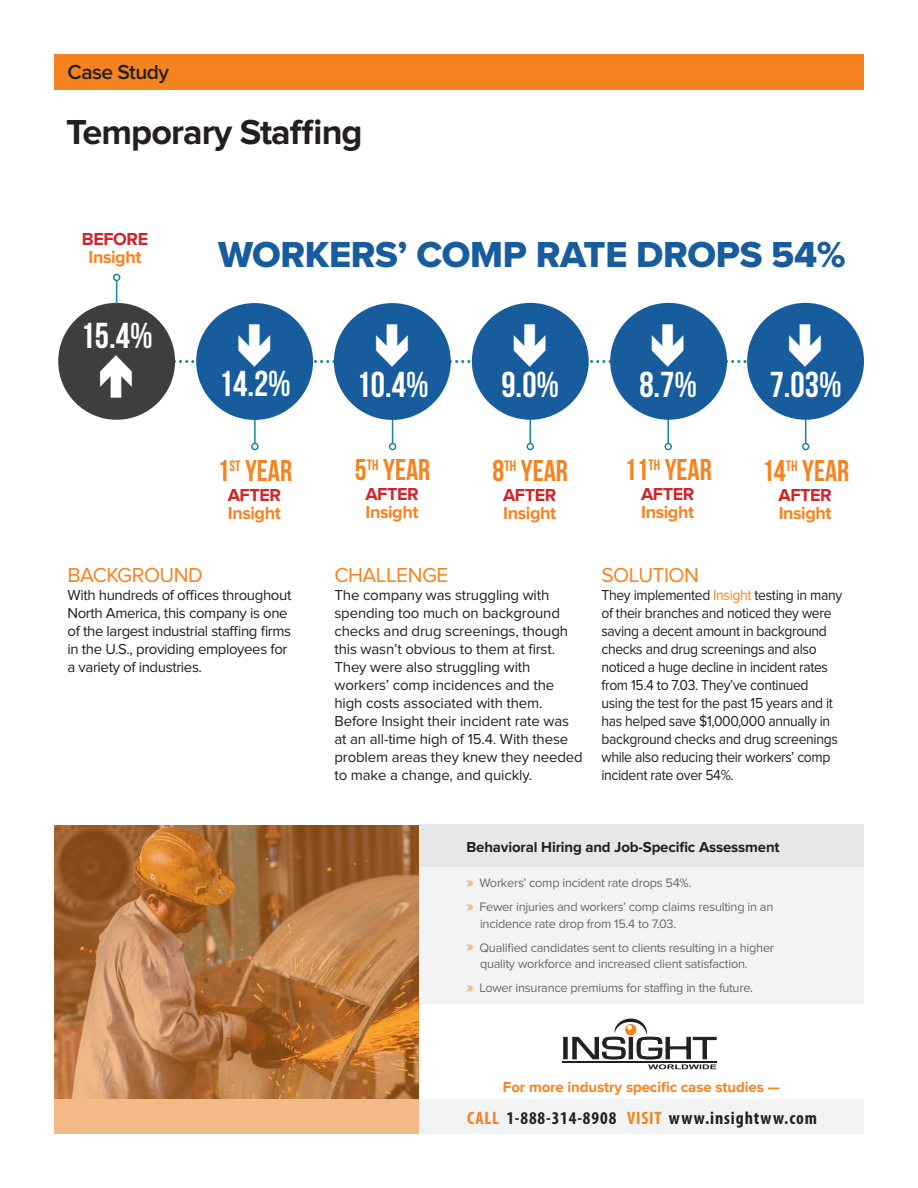
<style>
.page{position:relative;width:918px;height:1188px;background:#fff}
.page>*{position:absolute;margin:0;border:0;box-sizing:border-box;transform-origin:0 0}
.t1{font:37.5px "Proxima Nova Extrabld";letter-spacing:-.01em;color:#175d9e}
.t2{font:36px "Bebas Neue";color:#fff}
.t3{font:700 36px "Proxima Nova";letter-spacing:-.025em;color:#231f20}
.t4{font:30px "Bebas Neue";color:#f58320}
.t5{font:21px "Proxima Nova";letter-spacing:-.025em;color:#f58320}
.t6{font:600 21px "Proxima Nova";letter-spacing:-.025em;color:#231f20}
.t7{font:700 18px "Proxima Nova";letter-spacing:-.025em;color:#f58320}
.t8{font:700 condensed 18px "Myriad Pro";letter-spacing:.05em;color:#231f20}
.t9{font:700 18px "Proxima Nova";letter-spacing:-.025em;color:#d1232a}
.t10{font:15px/18px "Proxima Nova";letter-spacing:-.025em;color:#231f20}
.t11{font:15px/18px "Proxima Nova";letter-spacing:-.025em;color:#231f20;scale:.93 1}
.t12{font:700 15px "Proxima Nova";letter-spacing:-.01em;color:#231f20}
.t13{font:700 15px "Proxima Nova";letter-spacing:-.005em;color:#f58320}
.t14{font:12.75px/24px "Proxima Nova";letter-spacing:-.02em;color:#69696c}
.s1{color:#f58320}
.s2{font-size:16.5px;color:#f79848}
</style>
<div class="page">
<hr style="left:254px;top:420px;width:2px;height:24px;background:#178798">
<div style="left:251px;top:443px;width:8px;height:7px;border:2px solid #178798;border-radius:50%"></div>
<svg style="left:392px;top:420px;width:1px;height:23px"></svg>
<div style="left:389px;top:443px;width:7px;height:7px;border:2px solid #178798;border-radius:50%"></div>
<svg style="left:530px;top:420px;width:1px;height:23px"></svg>
<div style="left:527px;top:443px;width:7px;height:7px;border:2px solid #178798;border-radius:50%"></div>
<svg style="left:668px;top:420px;width:1px;height:23px"></svg>
<div style="left:664px;top:443px;width:8px;height:7px;border:2px solid #178798;border-radius:50%"></div>
<svg style="left:805px;top:420px;width:1px;height:23px"></svg>
<div style="left:802px;top:443px;width:7px;height:7px;border:2px solid #178798;border-radius:50%"></div>
<div style="left:54px;top:54px;width:810px;height:36px;background:#f58320"></div>
<div style="left:54px;top:1099px;width:810px;height:35px;background:#f2f3f4"></div>
<svg style="left:54px;top:825px;width:364px;height:309px;background:#b97d49"></svg>
<svg style="left:563px;top:1019px;width:154px;height:50px"></svg>
<div style="left:419px;top:825px;width:445px;height:179px;background:#f2f3f4"></div>
<div style="left:419px;top:825px;width:445px;height:42px;background:#e5e7e9"></div>
<div style="left:58px;top:303px;width:117px;height:117px;background:#3e3e3f;border-radius:50%"></div>
<div style="left:196px;top:303px;width:117px;height:117px;background:#175d9e;border-radius:50%"></div>
<div style="left:334px;top:303px;width:117px;height:117px;background:#175d9e;border-radius:50%"></div>
<div style="left:472px;top:303px;width:117px;height:117px;background:#175d9e;border-radius:50%"></div>
<div style="left:610px;top:303px;width:117px;height:117px;background:#175d9e;border-radius:50%"></div>
<div style="left:747px;top:303px;width:117px;height:117px;background:#175d9e;border-radius:50%"></div>
<svg style="left:116px;top:281px;width:1px;height:23px"></svg>
<div style="left:113px;top:274px;width:7px;height:7px;border:2px solid #178798;border-radius:50%"></div>
<svg style="left:70px;top:324px;width:785px;height:73px"></svg>
<h3 class="t6" style="left:68px;top:60px;width:103px">Case Study</h3>
<h2 class="t3" style="left:66px;top:112px;width:298px">Temporary Staffing</h2>
<p class="t9" style="left:82px;top:229px;width:68px">BEFORE</p>
<p class="t7" style="left:89px;top:247px;width:54px">Insight</p>
<h2 class="t2" style="left:81px;top:315px;width:74px">15.4%</h2>
<h1 class="t1" style="left:218px;top:226px;width:629px">WORKERS’ COMP RATE DROPS 54%</h1>
<h2 class="t2" style="left:219px;top:364px;width:74px">14.2%</h2>
<h2 class="t2" style="left:357px;top:365px;width:74px">10.4%</h2>
<h2 class="t2" style="left:501px;top:365px;width:59px">9.0%</h2>
<h2 class="t2" style="left:639px;top:365px;width:59px">8.7%</h2>
<h2 class="t2" style="left:770px;top:365px;width:74px">7.03%</h2>
<h3 class="t4" style="left:218px;top:455px;width:76px">1<sup>ST</sup> YEAR</h3>
<p class="t9" style="left:228px;top:484px;width:55px">AFTER</p>
<p class="t7" style="left:228px;top:502px;width:54px">Insight</p>
<h3 class="t4" style="left:355px;top:454px;width:77px">5<sup>TH</sup> YEAR</h3>
<p class="t9" style="left:365px;top:483px;width:55px">AFTER</p>
<p class="t7" style="left:366px;top:501px;width:54px">Insight</p>
<h3 class="t4" style="left:493px;top:455px;width:77px">8<sup>TH</sup> YEAR</h3>
<p class="t9" style="left:503px;top:484px;width:55px">AFTER</p>
<p class="t7" style="left:503px;top:502px;width:54px">Insight</p>
<h3 class="t4" style="left:625px;top:454px;width:89px">11<sup>TH</sup> YEAR</h3>
<p class="t9" style="left:641px;top:483px;width:55px">AFTER</p>
<p class="t7" style="left:641px;top:501px;width:54px">Insight</p>
<h3 class="t4" style="left:762px;top:455px;width:89px">14<sup>TH</sup> YEAR</h3>
<p class="t9" style="left:778px;top:484px;width:55px">AFTER</p>
<p class="t7" style="left:779px;top:502px;width:54px">Insight</p>
<h3 class="t5" style="left:68px;top:563px;width:137px">BACKGROUND</h3>
<p class="t10" style="left:68px;top:586px;width:225px">With hundreds of offices throughout North America, this company is one of the largest industrial staffing firms in the U.S., providing employees for a variety of industries.</p>
<h3 class="t5" style="left:334px;top:563px;width:115px">CHALLENGE</h3>
<p class="t10" style="left:334px;top:586px;width:250px">The company was struggling with spending too much on background checks and drug screenings, though this wasn’t obvious to them at first.<br>They were also struggling with workers’ comp incidences and the high costs associated with them.<br>Before Insight their incident rate was at an all-time high of 15.4. With these problem areas they knew they needed to make a change, and quickly.</p>
<h3 class="t5" style="left:602px;top:563px;width:99px">SOLUTION</h3>
<p class="t11" style="left:602px;top:586px;width:260px">They implemented <span class="s1">Insight</span> testing in many of their branches and noticed they were saving a decent amount in background checks and drug screenings and also noticed a huge decline in incident rates from 15.4 to 7.03. They’ve continued using the test for the past 15 years and it has helped save $1,000,000 annually in background checks and drug screenings while also reducing their workers’ comp incident rate over 54%.</p>
<p class="t12" style="left:466px;top:838px;width:315px">Behavioral Hiring and Job-Specific Assessment</p>
<p class="t14" style="left:466px;top:871px;width:308px"><span class="s2">»</span> Workers’ comp incident rate drops 54%.<br><span class="s2">»</span> Fewer injuries and workers’ comp claims resulting in an</p>
<p class="t14" style="left:466px;top:912px;width:309px;text-indent:14px">incidence rate drop from 15.4 to 7.03.<br><span class="s2">»</span> Qualified candidates sent to clients resulting in a higher</p>
<p class="t14" style="left:466px;top:952px;width:288px;text-indent:14px">quality workforce and increased client satisfaction. <span class="s2">»</span> Lower insurance premiums for staffing in the future.</p>
<p class="t13" style="left:503px;top:1078px;width:279px">For more industry specific case studies —</p>
<p class="t8" style="left:467px;top:1106px;width:351px"><span class="s1">CALL</span> 1-888-314-8908 <span class="s1">VISIT</span> www.insightww.com</p>
</div>
